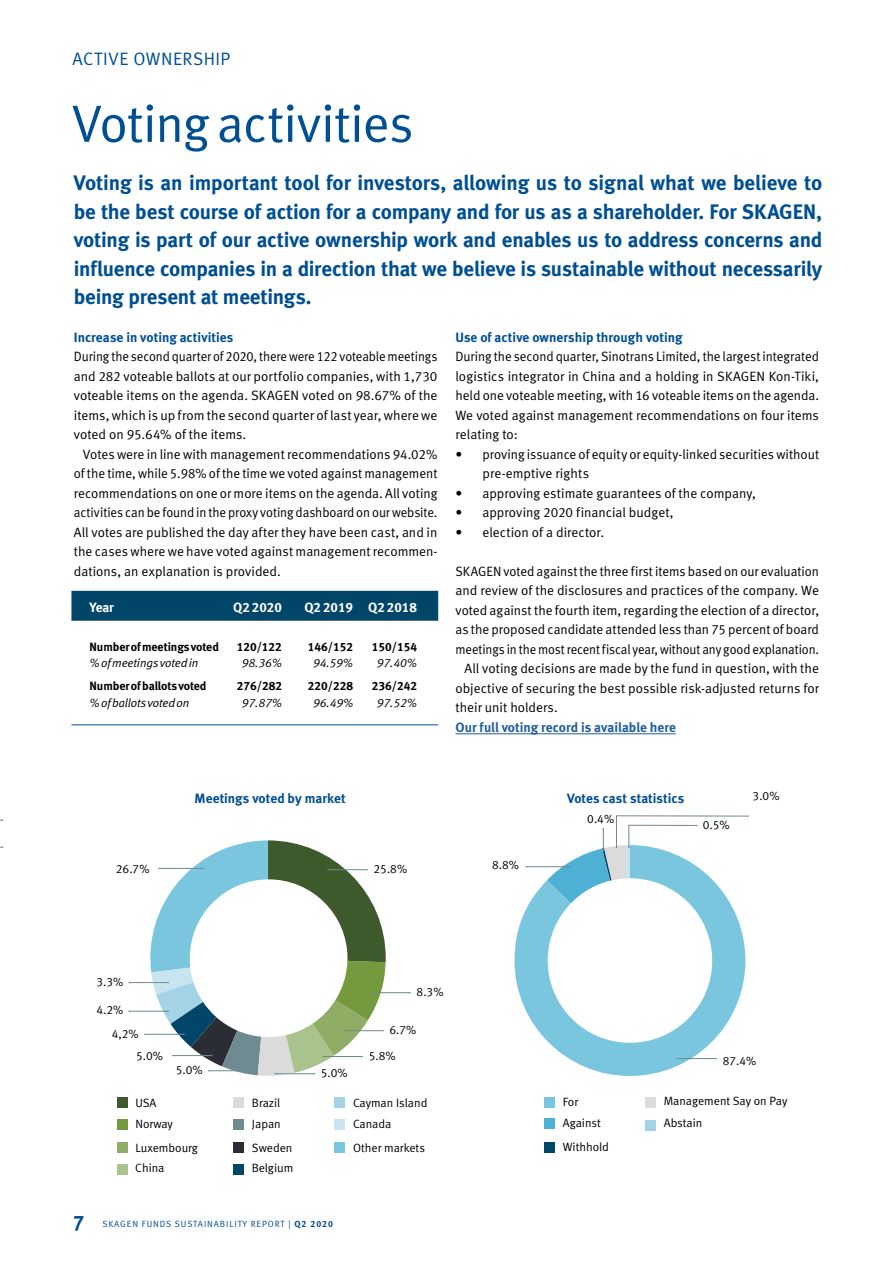
<style>
.page{position:relative;width:893px;height:1263px;background:#fff}
.page>*{position:absolute;margin:0;border:0;box-sizing:border-box;transform-origin:0 0}
.t1{font:52.5px "Meta Normal LF";letter-spacing:-.01em;color:#004f93}
.t2{font:700 21px/28.5px "Meta";letter-spacing:-.015em;color:#004f93;text-align:justify}
.t3{font:21px "Meta Bold LF";color:#004f93}
.t4{font:18px "Meta Normal LF";letter-spacing:.025em;color:#004f93}
.t5{font:13.5px/19.5px "Meta Normal LF";color:#000;text-align:justify}
.t6{font:13.5px/19.5px "Meta Normal LF";color:#000;text-align:justify;scale:.95 1}
.t7{font:13.5px/19.5px "Meta Normal LF";color:#000;text-align:justify;scale:.96 1}
.t8{font:700 13.5px "Meta";color:#004f93}
.t9{font:13.5px "Meta Normal LF";color:#000;scale:.94 1}
.t10{font:700 13.5px "Meta";color:#215e9e}
.t11{font:13.5px "Meta Bold LF";letter-spacing:-.005em;color:#fff}
.t12{font:12px/22.4px "Meta Normal LF";color:#000}
.t13{font:12px "Meta Bold LF";letter-spacing:-.005em;color:#000}
.t14{font:italic 12px "Meta Normal LF";letter-spacing:-.005em;color:#000}
.t15{font:9px "Meta Normal LF";letter-spacing:.1em;color:#004f93}
.s1{font-style:inherit}
.s2{font-family:"Meta Bold LF"}
</style>
<div class="page">
<svg style="left:514px;top:866px;width:231px;height:210px"></svg>
<hr style="left:455px;top:733px;width:221px;height:1px;background:#215e9e">
<div style="left:71px;top:591px;width:367px;height:30px;background:#014669"></div>
<svg style="left:71px;top:724px;width:19px;height:1px"></svg>
<hr style="left:90px;top:724px;width:132px;height:1px;background:#004f93">
<hr style="left:222px;top:724px;width:60px;height:1px;background:#004f93">
<hr style="left:282px;top:724px;width:71px;height:1px;background:#004f93">
<hr style="left:353px;top:724px;width:64px;height:1px;background:#004f93">
<svg style="left:417px;top:724px;width:21px;height:1px"></svg>
<hr style="left:526px;top:866px;width:45px;height:1px;background:#6f8a90">
<hr style="left:129px;top:1011px;width:39px;height:1px;background:#6f8a90">
<hr style="left:129px;top:982px;width:39px;height:1px;background:#6f8a90">
<hr style="left:677px;top:1058px;width:39px;height:1px;background:#6f8a90">
<hr style="left:371px;top:992px;width:39px;height:1px;background:#6f8a90">
<svg style="left:547px;top:815px;width:202px;height:88px"></svg>
<div style="left:544px;top:1097px;width:11px;height:10px;background:#7ac6df"></div>
<div style="left:117px;top:1097px;width:11px;height:11px;background:#3e592b"></div>
<div style="left:233px;top:1097px;width:11px;height:11px;background:#dbdbdb"></div>
<div style="left:334px;top:1097px;width:11px;height:11px;background:#a4d3e6"></div>
<div style="left:544px;top:1118px;width:11px;height:11px;background:#4eb0d4"></div>
<div style="left:117px;top:1119px;width:11px;height:11px;background:#759a3e"></div>
<div style="left:233px;top:1119px;width:11px;height:11px;background:#6f8a90"></div>
<div style="left:334px;top:1119px;width:11px;height:11px;background:#c8e4ef"></div>
<div style="left:645px;top:1097px;width:11px;height:11px;background:#dbdbdb"></div>
<div style="left:645px;top:1120px;width:11px;height:11px;background:#a4d3e6"></div>
<div style="left:117px;top:1164px;width:11px;height:11px;background:#aac28c"></div>
<div style="left:233px;top:1164px;width:11px;height:11px;background:#014669"></div>
<div style="left:544px;top:1142px;width:11px;height:10px;background:#014669"></div>
<div style="left:117px;top:1142px;width:11px;height:11px;background:#90ad65"></div>
<div style="left:233px;top:1142px;width:11px;height:11px;background:#2a2e34"></div>
<div style="left:334px;top:1142px;width:11px;height:11px;background:#7ac6df"></div>
<svg style="left:143px;top:840px;width:243px;height:236px"></svg>
<h3 class="t4" style="left:73px;top:48px;width:159px">ACTIVE OWNERSHIP</h3>
<h1 class="t1" style="left:72px;top:93px;width:343px">Voting activities</h1>
<p class="t2" style="left:74px;top:168px;width:750px">Voting is an important tool for investors, allowing us to signal what we believe to be the best course of action for a company and for us as a shareholder. For SKAGEN, voting is part of our active ownership work and enables us to address concerns and influence companies in a direction that we believe is sustainable without necessarily being present at meetings.</p>
<p class="t8" style="left:74px;top:329px;width:161px">Increase in voting activities</p>
<p class="t6" style="left:74px;top:347px;width:384px">During the second quarter of 2020, there were 122 voteable meetings and 282 voteable ballots at our portfolio companies, with 1,730 voteable items on the agenda. SKAGEN voted on 98.67% of the items, which is up from the second quarter of last year, where we voted on 95.64% of the items.</p>
<p class="t5" style="left:74px;top:444px;width:365px;text-indent:9px">Votes were in line with management recommendations 94.02% of the time, while 5.98% of the time we voted against management recommendations on one or more items on the agenda. All voting activities can be found in the proxy voting dashboard on our website.<br>All votes are published the day after they have been cast, and in the cases where we have voted against management recommen&shy;dations, an explanation is provided.</p>
<p class="t11" style="left:90px;top:599px;width:26px">Year</p>
<p class="t11" style="left:233px;top:599px;width:50px">Q2 2020</p>
<p class="t11" style="left:304px;top:599px;width:114px">Q2 2019 Q2 2018</p>
<p class="t13" style="left:90px;top:639px;width:131px">Number of meetings voted</p>
<p class="t14" style="left:90px;top:656px;width:110px">% of meetings voted in</p>
<p class="t13" style="left:237px;top:639px;width:47px">120/122</p>
<p class="t14" style="left:242px;top:656px;width:42px">98.36%</p>
<p class="t13" style="left:308px;top:639px;width:47px">146/152</p>
<p class="t14" style="left:313px;top:656px;width:42px">94.59%</p>
<p class="t13" style="left:372px;top:639px;width:47px">150/154</p>
<p class="t14" style="left:377px;top:656px;width:42px">97.40%</p>
<p class="t13" style="left:90px;top:679px;width:118px">Number of ballots voted</p>
<p class="t14" style="left:90px;top:696px;width:101px">% of ballots voted on</p>
<p class="t13" style="left:237px;top:679px;width:47px">276/282</p>
<p class="t14" style="left:242px;top:696px;width:42px">97.87%</p>
<p class="t13" style="left:308px;top:679px;width:47px">220/228</p>
<p class="t14" style="left:313px;top:696px;width:42px">96.49%</p>
<p class="t13" style="left:372px;top:679px;width:47px">236/242</p>
<p class="t14" style="left:377px;top:696px;width:42px">97.52%</p>
<p class="t8" style="left:455px;top:329px;width:229px">Use of active ownership through voting</p>
<p class="t7" style="left:455px;top:347px;width:380px">During the second quarter, Sinotrans Limited, the largest integrated logistics integrator in China and a holding in SKAGEN Kon-Tiki, held one voteable meeting, with 16 voteable items on the agenda.<br>We voted against management recommendations on four items relating to:</p>
<p class="t5" style="left:482px;top:444px;width:338px;text-indent:-27px">• proving issuance of equity or equity-linked securities without pre-emptive rights</p>
<p class="t5" style="left:455px;top:483px;width:302px">• approving estimate guarantees of the company,</p>
<p class="t5" style="left:455px;top:503px;width:220px">• approving 2020 financial budget,</p>
<p class="t5" style="left:455px;top:522px;width:150px">• election of a director.</p>
<p class="t5" style="left:455px;top:561px;width:365px">SKAGEN voted against the three first items based on our evaluation</p>
<p class="t5" style="left:455px;top:581px;width:365px">and review of the disclosures and practices of the company. We</p>
<p class="t5" style="left:455px;top:600px;width:365px">voted against the fourth item, regarding the election of a director,</p>
<p class="t5" style="left:455px;top:620px;width:365px">as the proposed candidate attended less than 75 percent of board</p>
<p class="t9" style="left:455px;top:641px;width:388px">meetings in the most recent fiscal year, without any good explanation.</p>
<p class="t5" style="left:464px;top:659px;width:356px">All voting decisions are made by the fund in question, with the</p>
<p class="t5" style="left:455px;top:678px;width:365px">objective of securing the best possible risk-adjusted returns for</p>
<p class="t5" style="left:455px;top:698px;width:104px">their unit holders.</p>
<p class="t10" style="left:455px;top:719px;width:222px">Our full voting record is available here</p>
<p class="t8" style="left:195px;top:790px;width:152px">Meetings voted by market</p>
<p class="t8" style="left:567px;top:790px;width:119px">Votes cast statistics</p>
<p class="t12" style="left:116px;top:857px;width:35px">26.7%</p>
<p class="t12" style="left:492px;top:853px;width:28px">8.8%</p>
<p class="t12" style="left:374px;top:857px;width:35px">25.8%</p>
<p class="t12" style="left:587px;top:807px;width:28px">0.4%</p>
<p class="t12" style="left:703px;top:813px;width:28px">0.5%</p>
<p class="t12" style="left:753px;top:785px;width:28px">3.0%</p>
<p class="t12" style="left:96px;top:970px;width:28px">3.3%</p>
<p class="t12" style="left:96px;top:999px;width:28px">4.2%</p>
<p class="t12" style="left:112px;top:1022px;width:28px">4,2%</p>
<p class="t12" style="left:417px;top:980px;width:28px">8.3%</p>
<p class="t12" style="left:390px;top:1018px;width:28px">6.7%</p>
<p class="t12" style="left:136px;top:1045px;width:28px">5.0%</p>
<p class="t12" style="left:369px;top:1044px;width:28px">5.8%</p>
<p class="t12" style="left:176px;top:1058px;width:28px">5.0%</p>
<p class="t12" style="left:321px;top:1061px;width:28px">5.0%</p>
<p class="t12" style="left:723px;top:1050px;width:35px">87.4%</p>
<p class="t12" style="left:135px;top:1091px;width:22px">USA</p>
<p class="t12" style="left:252px;top:1091px;width:30px">Brazil</p>
<p class="t12" style="left:353px;top:1091px;width:76px">Cayman Island</p>
<p class="t12" style="left:563px;top:1091px;width:17px">For</p>
<p class="t12" style="left:135px;top:1112px;width:39px">Norway</p>
<p class="t12" style="left:252px;top:1112px;width:30px">Japan</p>
<p class="t12" style="left:353px;top:1112px;width:40px">Canada</p>
<p class="t12" style="left:563px;top:1112px;width:39px">Against</p>
<p class="t12" style="left:135px;top:1136px;width:64px">Luxembourg</p>
<p class="t12" style="left:252px;top:1136px;width:42px">Sweden</p>
<p class="t12" style="left:353px;top:1136px;width:73px">Other markets</p>
<p class="t12" style="left:563px;top:1136px;width:48px">Withhold</p>
<p class="t12" style="left:135px;top:1156px;width:31px">China</p>
<p class="t12" style="left:252px;top:1156px;width:43px">Belgium</p>
<h2 class="t3" style="left:73px;top:1210px;width:13px">7</h2>
<p class="t15" style="left:102px;top:1219px;width:232px">SKAGEN F<span class="s1">UNDS</span> SUSTAINABILITY <span class="s1">REPORT</span> | <span class="s2">Q2 2020</span></p>
<p class="t12" style="left:664px;top:1089px;width:125px">Management Say on Pay<br>Abstain</p>
</div>
